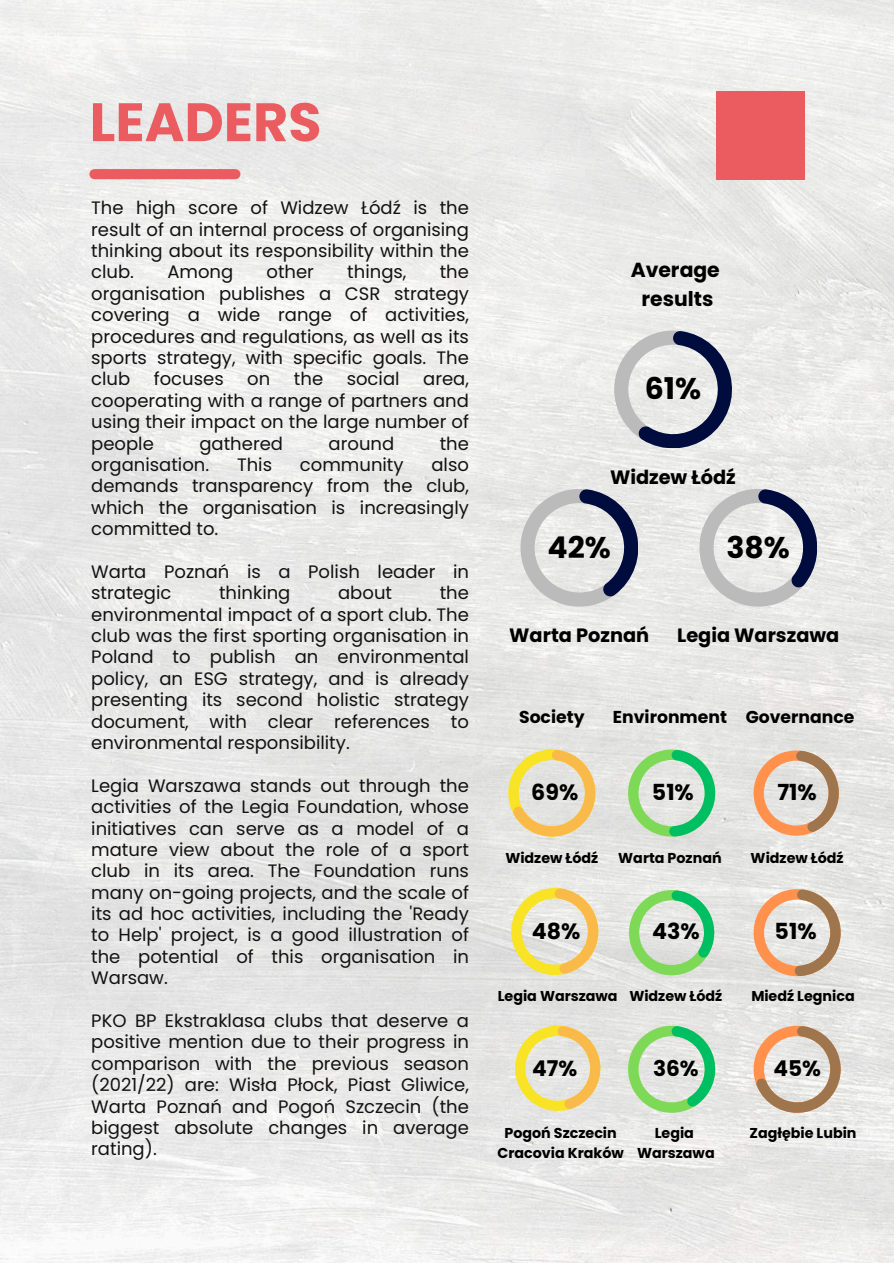
<style>
.page{position:relative;width:894px;height:1264px;background:#fff}
.page>*{position:absolute;margin:0;border:0;box-sizing:border-box;transform-origin:0 0}
.t1{font:700 54px "Poppins";color:#ea5c60}
.t2{font:700 29.85px "Poppins";color:#000}
.t3{font:700 22.05px "Poppins";color:#000}
.t4{font:700 21.6px "Poppins";color:#000}
.t5{font:700 20.4px/28.2px "Poppins";color:#000;text-align:center}
.t6{font:700 19.35px "Poppins";color:#000}
.t7{font:18px/21.3px "Poppins";color:#121212;text-align:justify}
.t8{font:700 17.25px "Poppins";color:#000}
.t9{font:700 14.25px/19.5px "Poppins";color:#000;text-align:center}
</style>
<div class="page">
<img style="left:0;top:0;width:893px;height:1262px">
<div style="left:94px;top:169px;width:141px;height:10px;background:#ea5c60"></div>
<div style="left:716px;top:91px;width:88px;height:88px;background:#ea5c60"></div>
<svg style="left:614px;top:330px;width:117px;height:118px"></svg>
<svg style="left:515px;top:1025px;width:85px;height:85px"></svg>
<svg style="left:511px;top:888px;width:87px;height:87px"></svg>
<svg style="left:508px;top:749px;width:87px;height:87px"></svg>
<svg style="left:628px;top:890px;width:86px;height:85px"></svg>
<svg style="left:628px;top:1025px;width:87px;height:87px"></svg>
<svg style="left:628px;top:749px;width:87px;height:87px"></svg>
<svg style="left:753px;top:750px;width:85px;height:85px"></svg>
<svg style="left:753px;top:889px;width:87px;height:87px"></svg>
<svg style="left:753px;top:1025px;width:87px;height:87px"></svg>
<svg style="left:520px;top:489px;width:118px;height:117px"></svg>
<svg style="left:699px;top:489px;width:118px;height:117px"></svg>
<h1 class="t1" style="left:90px;top:84px;width:233px">LEADERS</h1>
<p class="t7" style="left:91px;top:197px;width:379px">The high score of Widzew Łódź is the result of an internal process of organising thinking about its responsibility within the club.</p>
<p class="t7" style="left:167px;top:261px;width:67px">Among</p>
<p class="t7" style="left:266px;top:261px;width:49px">other</p>
<p class="t7" style="left:347px;top:261px;width:61px">things,</p>
<p class="t7" style="left:91px;top:261px;width:379px;text-indent:348px">the organisation publishes a CSR strategy covering a wide range of activities, procedures and regulations, as well as its sports strategy, with specific goals. The club</p>
<p class="t7" style="left:154px;top:368px;width:71px">focuses</p>
<p class="t7" style="left:247px;top:368px;width:25px">on</p>
<p class="t7" style="left:294px;top:368px;width:31px">the</p>
<p class="t7" style="left:346px;top:368px;width:54px">social</p>
<p class="t7" style="left:91px;top:368px;width:379px;text-indent:332px">area, cooperating with a range of partners and using their impact on the large number of people</p>
<p class="t7" style="left:199px;top:432px;width:85px">gathered</p>
<p class="t7" style="left:328px;top:432px;width:67px">around</p>
<p class="t7" style="left:439px;top:432px;width:31px">the</p>
<p class="t7" style="left:91px;top:454px;width:119px">organisation.</p>
<p class="t7" style="left:237px;top:454px;width:37px">This</p>
<p class="t7" style="left:300px;top:454px;width:105px">community</p>
<p class="t7" style="left:91px;top:454px;width:379px;text-indent:340px">also demands transparency from the club, which the organisation is increasingly committed to.</p>
<p class="t7" style="left:91px;top:561px;width:379px">Warta Poznań is a Polish leader in strategic</p>
<p class="t7" style="left:219px;top:582px;width:73px">thinking</p>
<p class="t7" style="left:338px;top:582px;width:55px">about</p>
<p class="t7" style="left:91px;top:582px;width:379px;text-indent:348px">the environmental impact of a sport club. The club was the first sporting organisation in Poland to publish an environmental policy, an ESG strategy, and is already presenting its second holistic strategy document, with clear references to environmental responsibility.</p>
<p class="t7" style="left:91px;top:774px;width:379px">Legia Warszawa stands out through the activities of the Legia Foundation, whose initiatives can serve as a model of a mature view about the role of a sport club in its area. The Foundation runs many on-going projects, and the scale of its ad hoc activities, including the 'Ready to Help' project, is a good illustration of the potential of this organisation in Warsaw.</p>
<p class="t7" style="left:91px;top:1010px;width:379px">PKO BP Ekstraklasa clubs that deserve a positive mention due to their progress in comparison with the previous season (2021/22) are: Wisła Płock, Piast Gliwice, Warta Poznań and Pogoń Szczecin (the biggest absolute changes in average rating).</p>
<p class="t5" style="left:630px;top:256px;width:91px">Average results</p>
<h2 class="t2" style="left:644px;top:368px;width:58px">61%</h2>
<p class="t6" style="left:610px;top:463px;width:127px">Widzew Łódź</p>
<h2 class="t2" style="left:547px;top:526px;width:65px">42%</h2>
<p class="t6" style="left:509px;top:622px;width:141px">Warta Poznań</p>
<h2 class="t2" style="left:726px;top:526px;width:65px">38%</h2>
<p class="t6" style="left:677px;top:622px;width:164px">Legia Warszawa</p>
<p class="t8" style="left:519px;top:705px;width:67px">Society</p>
<p class="t8" style="left:612px;top:705px;width:115px">Environment</p>
<p class="t8" style="left:745px;top:705px;width:110px">Governance</p>
<p class="t3" style="left:531px;top:777px;width:48px">69%</p>
<p class="t9" style="left:505px;top:848px;width:94px">Widzew Łódź</p>
<p class="t3" style="left:651px;top:777px;width:43px">51%</p>
<p class="t9" style="left:618px;top:848px;width:105px">Warta Poznań</p>
<p class="t3" style="left:777px;top:777px;width:41px">71%</p>
<p class="t9" style="left:750px;top:848px;width:94px">Widzew Łódź</p>
<p class="t3" style="left:531px;top:915px;width:50px">48%</p>
<p class="t3" style="left:652px;top:915px;width:49px">43%</p>
<p class="t3" style="left:774px;top:915px;width:43px">51%</p>
<p class="t9" style="left:497px;top:985px;width:121px">Legia Warszawa</p>
<p class="t9" style="left:629px;top:985px;width:94px">Widzew Łódź</p>
<p class="t9" style="left:751px;top:985px;width:105px">Miedź Legnica</p>
<p class="t4" style="left:532px;top:1052px;width:47px">47%</p>
<p class="t4" style="left:652px;top:1052px;width:47px">36%</p>
<p class="t4" style="left:773px;top:1052px;width:49px">45%</p>
<p class="t9" style="left:497px;top:1123px;width:128px">Pogoń Szczecin<br>Cracovia Kraków</p>
<p class="t9" style="left:637px;top:1123px;width:79px">Legia<br>Warszawa</p>
<p class="t9" style="left:749px;top:1123px;width:108px">Zagłębie Lubin</p>
</div>
